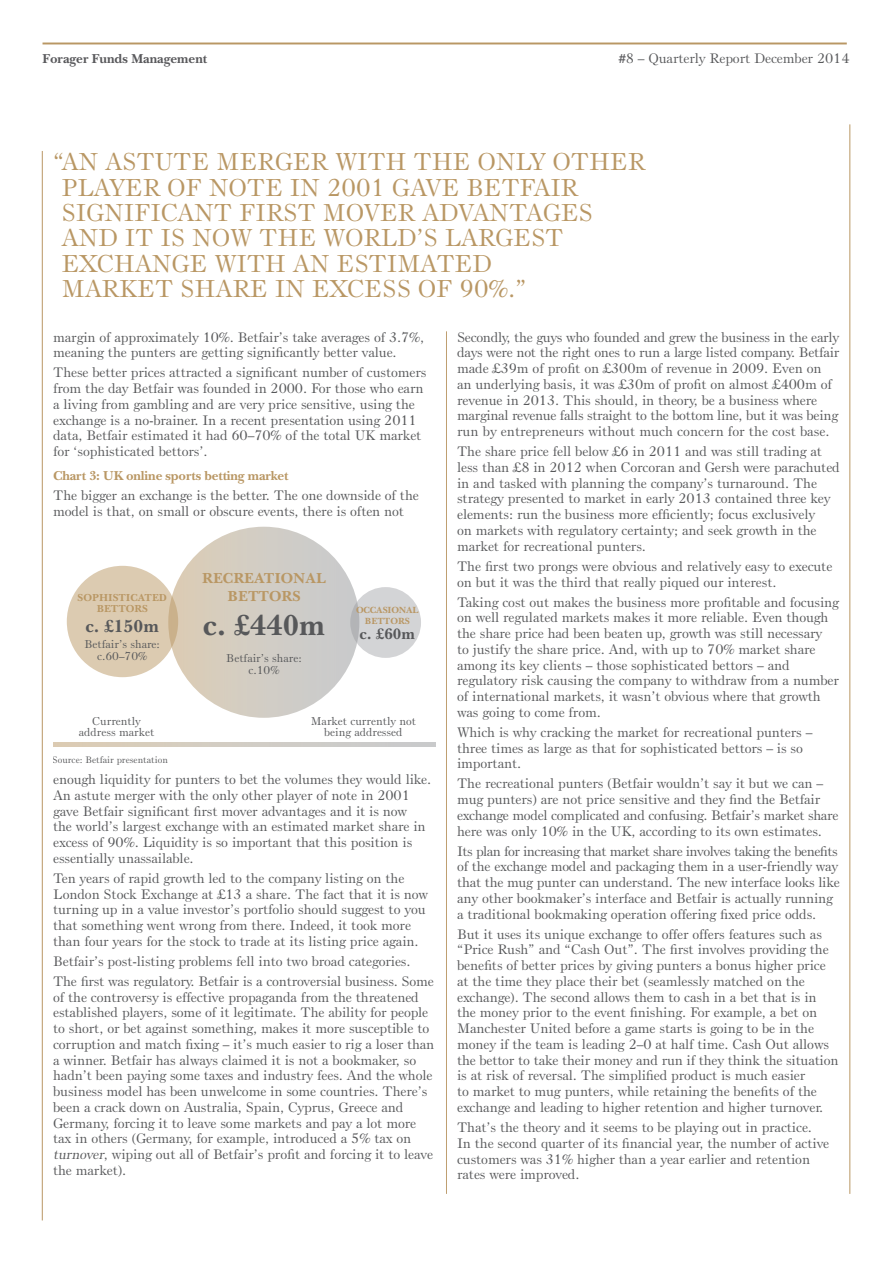
<style>
.page{position:relative;width:893px;height:1263px;background:#fff}
.page>*{position:absolute;margin:0;border:0;box-sizing:border-box;transform-origin:0 0}
.t1{font:700 29.7px "Baskerville BT";color:#57585a}
.t2{font:24px/25.5px "Bruce Old Style BT";letter-spacing:-.01em;color:#b99764}
.t3{font:700 17.85px "Baskerville BT";color:#57585a}
.t4{font:700 15.6px "Baskerville BT";color:#57585a}
.t5{font:700 14.85px/17.9px "Baskerville BT";color:#b99764;text-align:center}
.t6{font:13.5px/15.8px "Bruce Old Style BT";letter-spacing:-.01em;color:#57585a}
.t7{font:700 13.5px "New Baskerville";letter-spacing:-.01em;color:#b99764}
.t8{font:700 13.5px "New Baskerville";color:#59595c}
.t9{font:11.1px/11.9px "Bruce Old Style BT";color:#57585a;text-align:center}
.t10{font:700 10.35px/10.9px "Baskerville BT";color:#b99764;text-align:center}
.t11{font:9.15px "Bruce Old Style BT";color:#57585a}
.t12{font:700 9.15px/10.9px "Baskerville BT";letter-spacing:-.02em;color:#b99764;text-align:center}
.s1{font-family:"New Baskerville";font-weight:700;color:#59595c}
.s2{font-style:italic}
</style>
<div class="page">
<hr style="left:42px;top:151px;width:1px;height:1069px;background:#b99764">
<hr style="left:43px;top:43px;width:804px;height:1px;background:#b99764">
<hr style="left:850px;top:124px;width:1px;height:1070px;background:#b99764">
<hr style="left:446px;top:331px;width:1px;height:863px;background:#bf9f71">
<div style="left:350px;top:587px;width:71px;height:71px;background:#d3d4d6;border-radius:50%"></div>
<div style="left:168px;top:527px;width:191px;height:191px;background:linear-gradient(to right,#decfb9,#c6c9cd);border-radius:95px"></div>
<div style="left:67px;top:566px;width:111px;height:111px;background:#dccbb1;border-radius:50%"></div>
<svg style="left:53px;top:743px;width:383px;height:4px;background:#d1cbc2"></svg>
<p class="t8" style="left:43px;top:51px;width:166px">Forager Funds Management</p>
<p class="t6" style="left:619px;top:51px;width:232px"><span class="s1">#</span>8 – Quarterly Report December 2014</p>
<h2 class="t2" style="left:62px;top:149px;width:585px;text-indent:-8px">“AN ASTUTE MERGER WITH THE ONLY OTHER<br>PLAYER OF NOTE IN 2001 GAVE BETFAIR<br>SIGNIFICANT FIRST MOVER ADVANTAGES<br>AND IT IS NOW THE WORLD’S LARGEST<br>EXCHANGE WITH AN ESTIMATED<br>MARKET SHARE IN EXCESS OF 90%.”</h2>
<p class="t6" style="left:53px;top:329px;width:373px">margin of approximately 10%. Betfair’s take averages of 3.7%, meaning the punters are getting significantly better value.</p>
<p class="t6" style="left:53px;top:365px;width:375px">These better prices attracted a significant number of customers from the day Betfair was founded in 2000. For those who earn a living from gambling and are very price sensitive, using the exchange is a no-brainer. In a recent presentation using 2011 data, Betfair estimated it had 60–70% of the total UK market for ‘sophisticated bettors’.</p>
<p class="t7" style="left:53px;top:468px;width:237px">Chart 3: UK online sports betting market</p>
<p class="t6" style="left:53px;top:488px;width:367px">The bigger an exchange is the better. The one downside of the model is that, on small or obscure events, there is often not</p>
<p class="t10" style="left:78px;top:592px;width:91px">SOPHISTICATED<br>BETTORS</p>
<h3 class="t3" style="left:85px;top:615px;width:75px">c. £150m</h3>
<p class="t9" style="left:84px;top:638px;width:77px">Betfair’s share: c.60–70%</p>
<p class="t5" style="left:202px;top:569px;width:125px">RECREATIONAL<br>BETTORS</p>
<h1 class="t1" style="left:203px;top:607px;width:124px">c. £440m</h1>
<p class="t9" style="left:226px;top:652px;width:77px">Betfair’s share: c.10%</p>
<p class="t12" style="left:356px;top:604px;width:64px">OCCASIONAL<br>BETTORS</p>
<p class="t4" style="left:360px;top:624px;width:57px">c. £60m</p>
<p class="t9" style="left:79px;top:716px;width:77px;line-height:10.6px">Currently address market</p>
<p class="t9" style="left:311px;top:716px;width:107px;line-height:10.6px">Market currently not being addressed</p>
<p class="t11" style="left:52px;top:754px;width:117px">Source: Betfair presentation</p>
<p class="t6" style="left:53px;top:771px;width:380px">enough liquidity for punters to bet the volumes they would like.<br>An astute merger with the only other player of note in 2001 gave Betfair significant first mover advantages and it is now<br>the world’s largest exchange with an estimated market share in excess of 90%. Liquidity is so important that this position is essentially unassailable.</p>
<p class="t6" style="left:53px;top:870px;width:376px">Ten years of rapid growth led to the company listing on the London Stock Exchange at £13 a share. The fact that it is now turning up in a value investor’s portfolio should suggest to you that something went wrong from there. Indeed, it took more than four years for the stock to trade at its listing price again.</p>
<p class="t6" style="left:53px;top:951px;width:382px;line-height:20px">Betfair’s post-listing problems fell into two broad categories.<br>The first was regulatory. Betfair is a controversial business. Some</p>
<p class="t6" style="left:53px;top:989px;width:383px">of the controversy is effective propaganda from the threatened established players, some of it legitimate. The ability for people to short, or bet against something, makes it more susceptible to corruption and match fixing – it’s much easier to rig a loser than a winner. Betfair has always claimed it is not a bookmaker, so hadn’t been paying some taxes and industry fees. And the whole business model has been unwelcome in some countries. There’s been a crack down on Australia, Spain, Cyprus, Greece and Germany, forcing it to leave some markets and pay a lot more tax in others (Germany, for example, introduced a 5% tax on <span class="s2">turnover</span>, wiping out all of Betfair’s profit and forcing it to leave the market).</p>
<p class="t6" style="left:457px;top:329px;width:384px">Secondly, the guys who founded and grew the business in the early days were not the right ones to run a large listed company. Betfair made £39m of profit on £300m of revenue in 2009. Even on an underlying basis, it was £30m of profit on almost £400m of revenue in 2013. This should, in theory, be a business where marginal revenue falls straight to the bottom line, but it was being run by entrepreneurs without much concern for the cost base.</p>
<p class="t6" style="left:457px;top:443px;width:384px">The share price fell below £6 in 2011 and was still trading at less than £8 in 2012 when Corcoran and Gersh were parachuted in and tasked with planning the company’s turnaround. The strategy presented to market in early 2013 contained three key elements: run the business more efficiently; focus exclusively<br>on markets with regulatory certainty; and seek growth in the market for recreational punters.</p>
<p class="t6" style="left:457px;top:558px;width:377px">The first two prongs were obvious and relatively easy to execute on but it was the third that really piqued our interest.</p>
<p class="t6" style="left:457px;top:594px;width:383px">Taking cost out makes the business more profitable and focusing on well regulated markets makes it more reliable. Even though the share price had been beaten up, growth was still necessary<br>to justify the share price. And, with up to 70% market share among its key clients – those sophisticated bettors – and regulatory risk causing the company to withdraw from a number of international markets, it wasn’t obvious where that growth was going to come from.</p>
<p class="t6" style="left:457px;top:724px;width:357px">Which is why cracking the market for recreational punters – three times as large as that for sophisticated bettors – is so important.</p>
<p class="t6" style="left:457px;top:776px;width:383px">The recreational punters (Betfair wouldn’t say it but we can – mug punters) are not price sensitive and they find the Betfair exchange model complicated and confusing. Betfair’s market share here was only 10% in the UK, according to its own estimates.</p>
<p class="t6" style="left:457px;top:843px;width:384px">Its plan for increasing that market share involves taking the benefits of the exchange model and packaging them in a user-friendly way that the mug punter can understand. The new interface looks like any other bookmaker’s interface and Betfair is actually running a traditional bookmaking operation offering fixed price odds.</p>
<p class="t6" style="left:457px;top:926px;width:383px">But it uses its unique exchange to offer offers features such as “Price Rush” and “Cash Out”. The first involves providing the benefits of better prices by giving punters a bonus higher price at the time they place their bet (seamlessly matched on the exchange). The second allows them to cash in a bet that is in the money prior to the event finishing. For example, a bet on Manchester United before a game starts is going to be in the money if the team is leading 2–0 at half time. Cash Out allows the bettor to take their money and run if they think the situation is at risk of reversal. The simplified product is much easier<br>to market to mug punters, while retaining the benefits of the exchange and leading to higher retention and higher turnover.</p>
<p class="t6" style="left:457px;top:1119px;width:374px">That’s the theory and it seems to be playing out in practice.<br>In the second quarter of its financial year, the number of active customers was 31% higher than a year earlier and retention rates were improved.</p>
</div>
